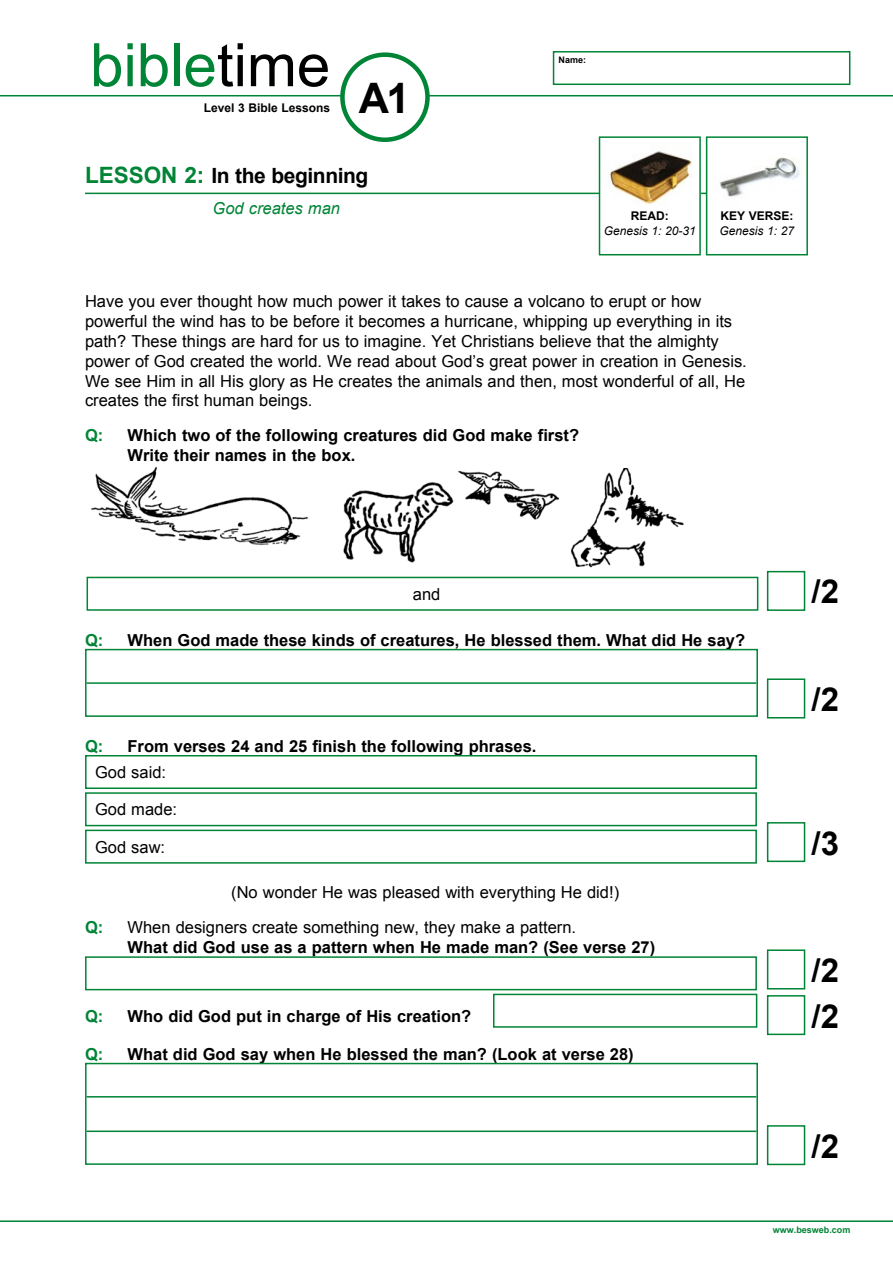
<style>
.page{position:relative;width:893px;height:1263px;background:#fff}
.page>*{position:absolute;margin:0;border:0;box-sizing:border-box;transform-origin:0 0}
.t1{font:60px "Arial";color:#008436}
.t2{font:700 42px "Arial";color:#000}
.t3{font:700 33px/45.6px "Arial";color:#000}
.t4{font:700 21px "Arial";letter-spacing:-.02em;color:#000}
.t5{font:16.5px/19.8px "Arial";color:#000}
.t6{font:700 16.5px/19.8px "Arial";color:#000}
.t7{font:italic 16.5px "Arial";color:#008436}
.t8{font:700 16.5px "Arial";color:#008436}
.t9{font:700 12px "Arial";color:#000}
.t10{font:italic 12px "Arial";color:#000}
.t11{font:700 9px "Arial";color:#008436}
.t12{font:700 9px "Arial";color:#000}
.s1{color:#000}
.s2{font-size:22.5px;color:#008436}
</style>
<div class="page">
<hr style="left:0;top:95px;width:893px;height:1px;background:#008436">
<hr style="left:0;top:1220px;width:893px;height:2px;background:#008436">
<div style="left:342px;top:55px;width:85px;height:85px;background:#fff;border-radius:50%"></div>
<div style="left:340px;top:52px;width:90px;height:90px;border:4px solid #008436;border-radius:50%"></div>
<div style="left:553px;top:51px;width:297px;height:34px;border:2px solid #008436"></div>
<hr style="left:85px;top:193px;width:635px;height:1px;background:#008436">
<img style="left:709px;top:157px;width:91px;height:40px">
<div style="left:706px;top:136px;width:102px;height:119px;border:2px solid #008436"></div>
<img style="left:602px;top:151px;width:96px;height:54px">
<div style="left:599px;top:136px;width:102px;height:119px;border:2px solid #008436"></div>
<div style="left:767px;top:678px;width:38px;height:40px;background:#fff;border:2px solid #008436"></div>
<div style="left:767px;top:571px;width:38px;height:40px;background:#fff;border:2px solid #008436"></div>
<img style="left:91px;top:467px;width:217px;height:78px">
<img style="left:343px;top:482px;width:111px;height:81px">
<img style="left:458px;top:470px;width:102px;height:50px">
<img style="left:571px;top:468px;width:113px;height:100px">
<div style="left:87px;top:577px;width:671px;height:34px;border:2px solid #008436"></div>
<hr style="left:87px;top:682px;width:669px;height:2px;background:#008436">
<div style="left:85px;top:649px;width:673px;height:68px;border:2px solid #008436"></div>
<div style="left:85px;top:755px;width:672px;height:34px;border:2px solid #008436"></div>
<div style="left:85px;top:792px;width:672px;height:34px;border:2px solid #008436"></div>
<div style="left:85px;top:830px;width:672px;height:34px;border:2px solid #008436"></div>
<div style="left:85px;top:956px;width:672px;height:34px;background:#fff;border:2px solid #008436"></div>
<div style="left:493px;top:994px;width:264px;height:34px;background:#fff;border:2px solid #008436"></div>
<hr style="left:87px;top:1096px;width:669px;height:1px;background:#008436">
<hr style="left:87px;top:1130px;width:669px;height:2px;background:#008436">
<div style="left:85px;top:1063px;width:673px;height:102px;border:2px solid #008436"></div>
<div style="left:767px;top:822px;width:38px;height:40px;background:#fff;border:2px solid #008436"></div>
<div style="left:767px;top:949px;width:38px;height:40px;background:#fff;border:2px solid #008436"></div>
<div style="left:767px;top:995px;width:38px;height:40px;background:#fff;border:2px solid #008436"></div>
<div style="left:767px;top:1125px;width:38px;height:40px;background:#fff;border:2px solid #008436"></div>
<h1 class="t1" style="left:90px;top:26px;width:242px">bible<span class="s1">time</span></h1>
<p class="t9" style="left:204px;top:100px;width:128px">Level 3 Bible Lessons</p>
<h2 class="t2" style="left:359px;top:70px;width:53px">A1</h2>
<p class="t4" style="left:85px;top:162px;width:285px"><span class="s2">LESSON 2:</span> In the beginning</p>
<p class="t7" style="left:213px;top:197px;width:129px">God creates man</p>
<p class="t12" style="left:559px;top:54px;width:29px">Name:</p>
<p class="t9" style="left:631px;top:208px;width:39px">READ:</p>
<p class="t10" style="left:604px;top:223px;width:94px">Genesis 1: 20-31</p>
<p class="t9" style="left:720px;top:208px;width:75px">KEY VERSE:</p>
<p class="t10" style="left:719px;top:223px;width:76px">Genesis 1: 27</p>
<p class="t5" style="left:85px;top:292px;width:663px">Have you ever thought how much power it takes to cause a volcano to erupt or how powerful the wind has to be before it becomes a hurricane, whipping up everything in its path? These things are hard for us to imagine. Yet Christians believe that the almighty power of God created the world. We read about God’s great power in creation in Genesis.<br>We see Him in all His glory as He creates the animals and then, most wonderful of all, He creates the first human beings.</p>
<p class="t8" style="left:85px;top:424px;width:20px">Q:</p>
<p class="t6" style="left:128px;top:426px;width:453px">Which two of the following creatures did God make first?<br>Write their names in the box.</p>
<p class="t5" style="left:413px;top:584px;width:29px">and</p>
<p class="t8" style="left:85px;top:629px;width:20px">Q:</p>
<p class="t6" style="left:128px;top:630px;width:619px">When God made these kinds of creatures, He blessed them. What did He say?</p>
<p class="t8" style="left:85px;top:735px;width:20px">Q:</p>
<p class="t6" style="left:128px;top:736px;width:410px">From verses 24 and 25 finish the following phrases.</p>
<p class="t5" style="left:95px;top:762px;width:73px">God said:</p>
<p class="t5" style="left:95px;top:800px;width:84px">God made:</p>
<p class="t5" style="left:95px;top:837px;width:72px">God saw:</p>
<p class="t5" style="left:231px;top:883px;width:389px">(No wonder He was pleased with everything He did!)</p>
<p class="t8" style="left:85px;top:916px;width:20px">Q:</p>
<p class="t5" style="left:128px;top:918px;width:450px">When designers create something new, they make a pattern.</p>
<p class="t6" style="left:128px;top:938px;width:529px">What did God use as a pattern when He made man? (See verse 27)</p>
<p class="t8" style="left:85px;top:1005px;width:20px">Q:</p>
<p class="t6" style="left:128px;top:1006px;width:345px">Who did God put in charge of His creation?</p>
<p class="t8" style="left:85px;top:1043px;width:20px">Q:</p>
<p class="t6" style="left:128px;top:1044px;width:508px">What did God say when He blessed the man? (Look at verse 28)</p>
<h3 class="t3" style="left:811px;top:570px;width:29px">/2</h3>
<h3 class="t3" style="left:811px;top:678px;width:29px">/2</h3>
<h3 class="t3" style="left:811px;top:821px;width:29px">/3</h3>
<h3 class="t3" style="left:811px;top:948px;width:29px">/2 /2</h3>
<h3 class="t3" style="left:811px;top:1124px;width:29px">/2</h3>
<p class="t11" style="left:773px;top:1223px;width:79px">www.besweb.com</p>
</div>
